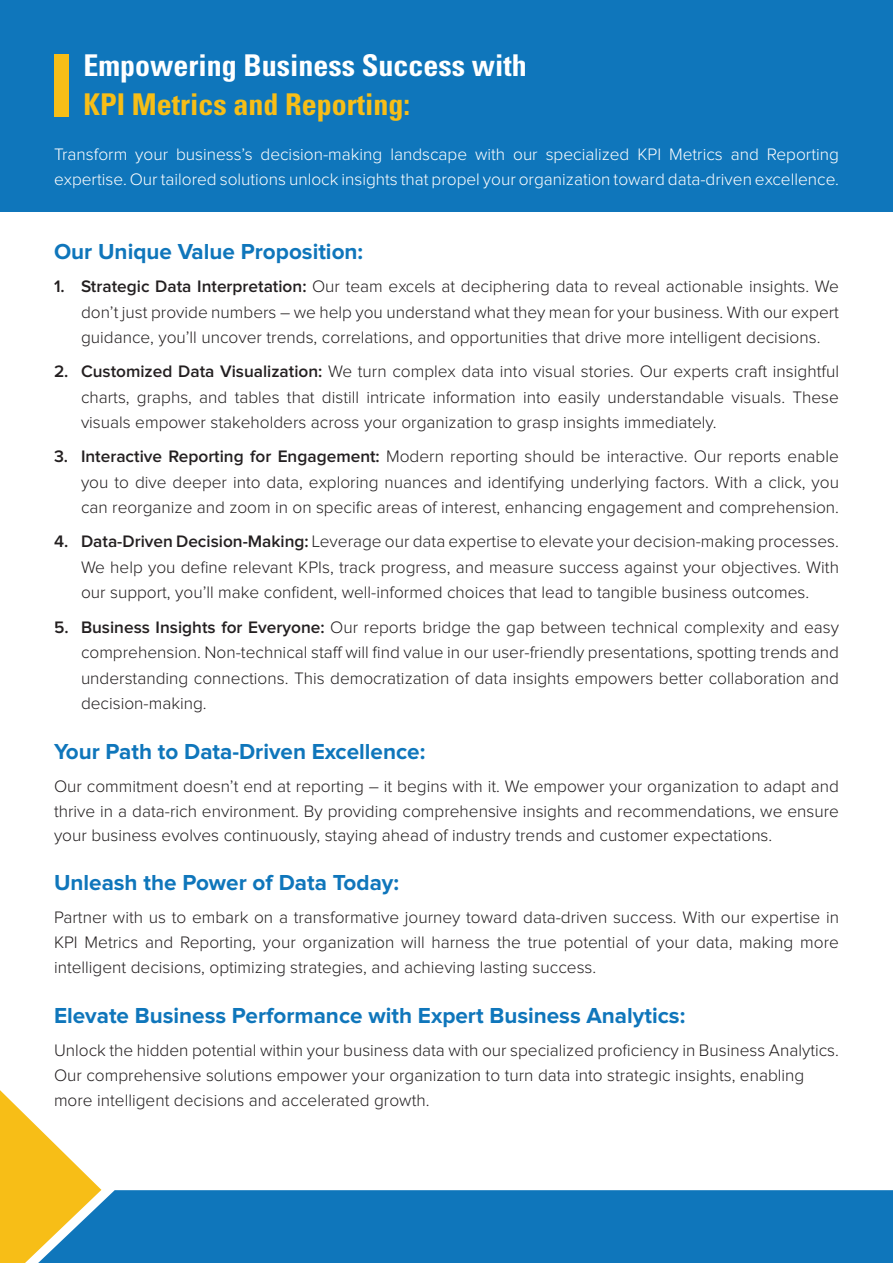
<style>
.page{position:relative;width:893px;height:1263px;background:#fff}
.page>*{position:absolute;margin:0;border:0;box-sizing:border-box;transform-origin:0 0}
.t1{font:700 condensed 30px "Univers LT Std";color:#fff}
.t2{font:700 condensed 30px "Univers LT Std";color:#f7be17}
.t3{font:700 22.5px "Proxima Nova";color:#0f76bb}
.t4{font:300 17.25px/25.5px "Proxima Nova";color:#231f20;text-align:justify}
.t5{font:300 17.25px/25.5px "Proxima Nova";color:#fff}
.s1{font-weight:600}
</style>
<div class="page">
<div style="left:0;top:0;width:893px;height:211px;background:#0f76bb"></div>
<div style="left:54px;top:54px;width:15px;height:62px;background:#f7be17"></div>
<div style="left:101px;top:1190px;width:792px;height:73px;background:#0f76bb"></div>
<svg style="left:0;top:1090px;width:101px;height:173px"></svg>
<p class="t1" style="left:83px;top:47px;width:445px">Empowering Business Success with</p>
<p class="t2" style="left:83px;top:86px;width:328px">KPI Metrics and Reporting:</p>
<p class="t5" style="left:54px;top:141px;width:786px">Transform your business’s decision-making landscape with our specialized KPI Metrics and Reporting expertise. Our tailored solutions unlock insights that propel your organization toward data-driven excellence.</p>
<p class="t3" style="left:54px;top:239px;width:311px">Our Unique Value Proposition:</p>
<p class="t4" style="left:81px;top:274px;width:759px;text-indent:-27px"><span class="s1">1. Strategic Data Interpretation:</span> Our team excels at deciphering data to reveal actionable insights. We don’t just provide numbers – we help you understand what they mean for your business. With our expert guidance, you’ll uncover trends, correlations, and opportunities that drive more intelligent decisions.</p>
<p class="t4" style="left:81px;top:359px;width:759px;text-indent:-27px"><span class="s1">2. Customized Data Visualization:</span> We turn complex data into visual stories. Our experts craft insightful charts, graphs, and tables that distill intricate information into easily understandable visuals. These visuals empower stakeholders across your organization to grasp insights immediately.</p>
<p class="t4" style="left:81px;top:444px;width:759px;text-indent:-27px"><span class="s1">3. Interactive Reporting for Engagement:</span> Modern reporting should be interactive. Our reports enable you to dive deeper into data, exploring nuances and identifying underlying factors. With a click, you can reorganize and zoom in on specific areas of interest, enhancing engagement and comprehension.</p>
<p class="t4" style="left:81px;top:529px;width:759px;text-indent:-27px"><span class="s1">4. Data-Driven Decision-Making:</span> Leverage our data expertise to elevate your decision-making processes.<br>We help you define relevant KPIs, track progress, and measure success against your objectives. With our support, you’ll make confident, well-informed choices that lead to tangible business outcomes.</p>
<p class="t4" style="left:81px;top:614px;width:759px;text-indent:-27px"><span class="s1">5. Business Insights for Everyone:</span> Our reports bridge the gap between technical complexity and easy comprehension. Non-technical staff will find value in our user-friendly presentations, spotting trends and understanding connections. This democratization of data insights empowers better collaboration and decision-making.</p>
<p class="t3" style="left:54px;top:738px;width:373px">Your Path to Data-Driven Excellence:</p>
<p class="t4" style="left:54px;top:774px;width:786px;line-height:24.8px">Our commitment doesn’t end at reporting – it begins with it. We empower your organization to adapt and thrive in a data-rich environment. By providing comprehensive insights and recommendations, we ensure your business evolves continuously, staying ahead of industry trends and customer expectations.</p>
<p class="t3" style="left:54px;top:870px;width:346px">Unleash the Power of Data Today:</p>
<p class="t4" style="left:54px;top:906px;width:787px;line-height:24.8px">Partner with us to embark on a transformative journey toward data-driven success. With our expertise in KPI Metrics and Reporting, your organization will harness the true potential of your data, making more intelligent decisions, optimizing strategies, and achieving lasting success.</p>
<p class="t3" style="left:54px;top:1003px;width:633px">Elevate Business Performance with Expert Business Analytics:</p>
<p class="t4" style="left:54px;top:1039px;width:786px;line-height:24.8px">Unlock the hidden potential within your business data with our specialized proficiency in Business Analytics.<br>Our comprehensive solutions empower your organization to turn data into strategic insights, enabling</p>
<p class="t4" style="left:54px;top:1088px;width:377px">more intelligent decisions and accelerated growth.</p>
</div>
